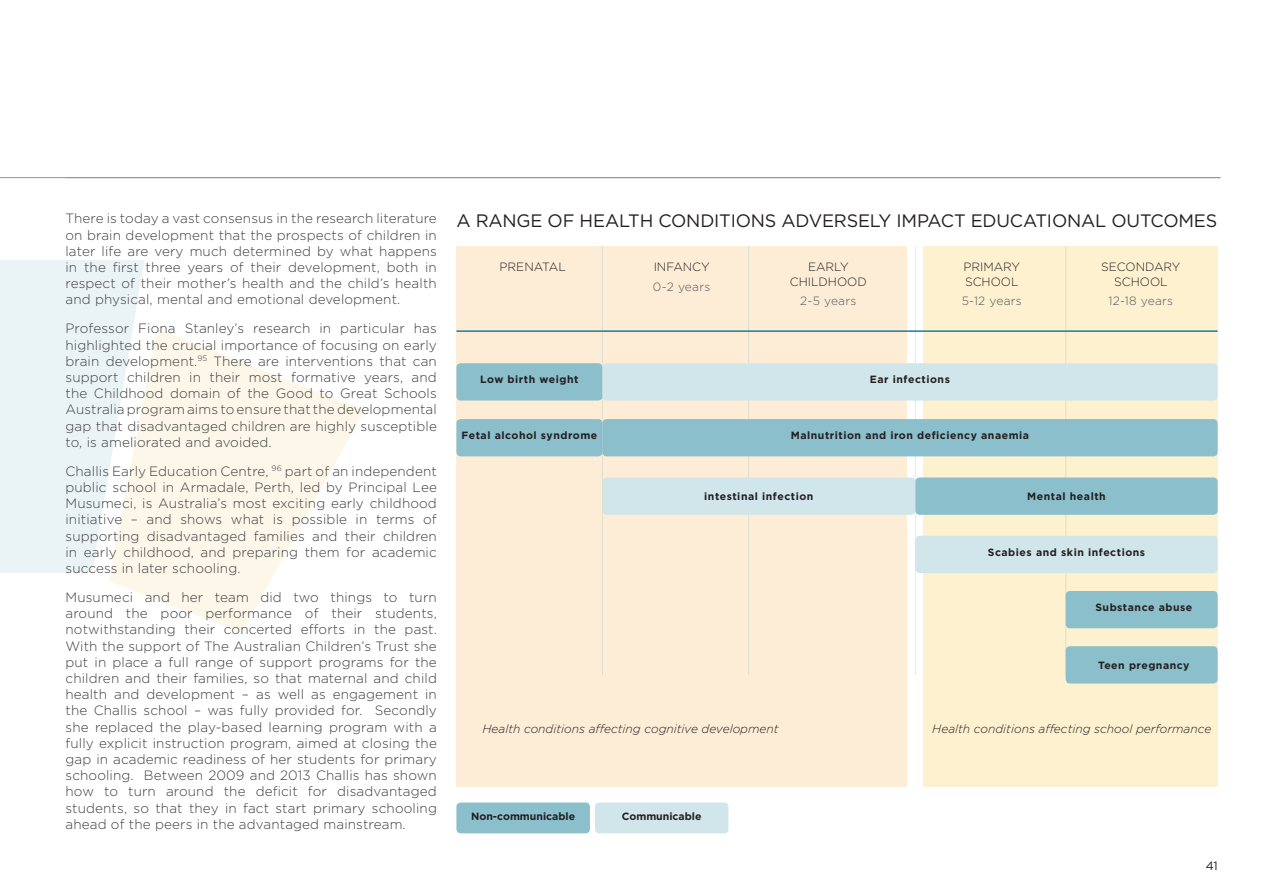
<style>
.page{position:relative;width:1263px;height:893px;background:#fff}
.page>*{position:absolute;margin:0;border:0;box-sizing:border-box;transform-origin:0 0}
.Graph_-_Headline{font:18px "Gotham";letter-spacing:-.01em;color:#231f20}
.Body_Text_-_10pt{font:300 13.5px/16.2px "Gotham";letter-spacing:.01em;color:#3e3e3f;text-align:justify}
.Graph_-_Headline-2{font:italic 300 12px "Gotham";color:#231f20}
.Graph_-_Headline-3{font:300 12px/14.4px "Gotham";color:#231f20;text-align:center}
.Graph_-_Body_Text{font:300 12px "Gotham";letter-spacing:.02em;color:#57585a}
.t1{font:12px "Gotham";color:#231f20}
.Graph_-_Label{font:700 10.5px "Gotham";letter-spacing:.05em;color:#231f20}
.Graph_-_Label-2{font:700 10.5px "Gotham";color:#231f20}
</style>
<div class="page">
<hr style="left:0;top:177px;width:1220px;height:1px;background:#939598">
<div style="left:0;top:260px;width:144px;height:313px;background:#eaf4f7"></div>
<svg style="left:109px;top:328px;width:256px;height:305px;fill:#fdf7e9"></svg>
<div style="left:456px;top:246px;width:451px;height:541px;background:#feedd6"></div>
<hr style="left:602px;top:246px;width:1px;height:429px;background:#177f99">
<hr style="left:748px;top:246px;width:1px;height:429px;background:#177f99">
<hr style="left:915px;top:246px;width:1px;height:429px;background:#177f99">
<div style="left:923px;top:246px;width:294px;height:541px;background:#fef1d0"></div>
<hr style="left:1065px;top:246px;width:1px;height:429px;background:#177f99">
<div style="left:456px;top:363px;width:146px;height:38px;background:#8bbfcc;border-radius:4px"></div>
<div style="left:456px;top:802px;width:134px;height:31px;background:#8bbfcc;border-radius:4px"></div>
<div style="left:595px;top:802px;width:133px;height:31px;background:#d1e6eb;border-radius:4px"></div>
<div style="left:602px;top:363px;width:615px;height:38px;background:#d1e6eb;border-radius:4px"></div>
<div style="left:602px;top:477px;width:313px;height:38px;background:#d1e6eb;border-radius:4px"></div>
<div style="left:915px;top:477px;width:302px;height:38px;background:#8bbfcc;border-radius:4px"></div>
<div style="left:915px;top:536px;width:302px;height:37px;background:#d1e6eb;border-radius:4px"></div>
<div style="left:1066px;top:591px;width:151px;height:37px;background:#8bbfcc;border-radius:4px"></div>
<div style="left:1066px;top:646px;width:151px;height:37px;background:#8bbfcc;border-radius:4px"></div>
<div style="left:456px;top:419px;width:146px;height:37px;background:#8bbfcc;border-radius:4px"></div>
<div style="left:602px;top:419px;width:615px;height:37px;background:#8bbfcc;border-radius:4px"></div>
<hr style="left:456px;top:330px;width:761px;height:2px;background:#177f99">
<p class="Body_Text_-_10pt" style="left:65px;top:210px;width:373px">There is today a vast consensus in the research literature on brain development that the prospects of children in later life are very much determined by what happens in the first three years of their development, both in respect of their mother’s health and the child’s health and physical, mental and emotional development.</p>
<p class="Body_Text_-_10pt" style="left:65px;top:320px;width:373px">Professor Fiona Stanley’s research in particular has highlighted the crucial importance of focusing on early brain development.<sup>95</sup> There are interventions that can support children in their most formative years, and the Childhood domain of the Good to Great Schools Australia program aims to ensure that the developmental gap that disadvantaged children are highly susceptible to, is ameliorated and avoided.</p>
<p class="Body_Text_-_10pt" style="left:65px;top:462px;width:373px">Challis Early Education Centre, <sup>96</sup> part of an independent public school in Armadale, Perth, led by Principal Lee Musumeci, is Australia’s most exciting early childhood initiative – and shows what is possible in terms of supporting disadvantaged families and their children in early childhood, and preparing them for academic success in later schooling.</p>
<p class="Body_Text_-_10pt" style="left:65px;top:589px;width:373px">Musumeci and her team did two things to turn around the poor performance of their students, notwithstanding their concerted efforts in the past.<br>With the support of The Australian Children’s Trust she put in place a full range of support programs for the children and their families, so that maternal and child health and development – as well as engagement in the Challis school – was fully provided for. Secondly she replaced the play-based learning program with a fully explicit instruction program, aimed at closing the gap in academic readiness of her students for primary schooling. Between 2009 and 2013 Challis has shown how to turn around the deficit for disadvantaged students, so that they in fact start primary schooling ahead of the peers in the advantaged mainstream.</p>
<p class="Graph_-_Headline" style="left:456px;top:209px;width:762px">A RANGE OF HEALTH CONDITIONS ADVERSELY IMPACT EDUCATIONAL OUTCOMES</p>
<p class="Graph_-_Headline-3" style="left:500px;top:260px;width:68px">PRENATAL</p>
<p class="Graph_-_Headline-3" style="left:654px;top:260px;width:57px">INFANCY</p>
<p class="Graph_-_Body_Text" style="left:653px;top:279px;width:59px">0-2 years</p>
<p class="Graph_-_Headline-3" style="left:1101px;top:260px;width:81px">SECONDARY<br>SCHOOL</p>
<p class="Graph_-_Body_Text" style="left:1108px;top:293px;width:66px">12-18 years</p>
<p class="Graph_-_Headline-3" style="left:790px;top:260px;width:78px">EARLY<br>CHILDHOOD</p>
<p class="Graph_-_Body_Text" style="left:800px;top:293px;width:58px">2-5 years</p>
<p class="Graph_-_Headline-3" style="left:963px;top:260px;width:58px;text-align:left">PRIMARY<br>SCHOOL</p>
<p class="Graph_-_Body_Text" style="left:962px;top:293px;width:62px">5-12 years</p>
<p class="Graph_-_Label" style="left:480px;top:372px;width:100px">Low birth weight</p>
<p class="Graph_-_Label" style="left:870px;top:372px;width:81px">Ear infections</p>
<p class="Graph_-_Label" style="left:461px;top:428px;width:137px">Fetal alcohol syndrome</p>
<p class="Graph_-_Label" style="left:791px;top:428px;width:240px">Malnutrition and iron deficiency anaemia</p>
<p class="Graph_-_Label" style="left:704px;top:490px;width:111px">intestinal infection</p>
<p class="Graph_-_Label" style="left:1027px;top:490px;width:80px">Mental health</p>
<p class="Graph_-_Label" style="left:988px;top:545px;width:159px">Scabies and skin infections</p>
<p class="Graph_-_Label" style="left:1095px;top:601px;width:98px">Substance abuse</p>
<p class="Graph_-_Label" style="left:1098px;top:659px;width:93px">Teen pregnancy</p>
<p class="Graph_-_Headline-2" style="left:482px;top:721px;width:298px">Health conditions affecting cognitive development</p>
<p class="Graph_-_Headline-2" style="left:932px;top:721px;width:281px">Health conditions affecting school performance</p>
<p class="Graph_-_Label-2" style="left:471px;top:809px;width:106px">Non-communicable</p>
<p class="Graph_-_Label-2" style="left:622px;top:809px;width:81px">Communicable</p>
<p class="t1" style="left:1206px;top:858px;width:14px">41</p>
</div>
